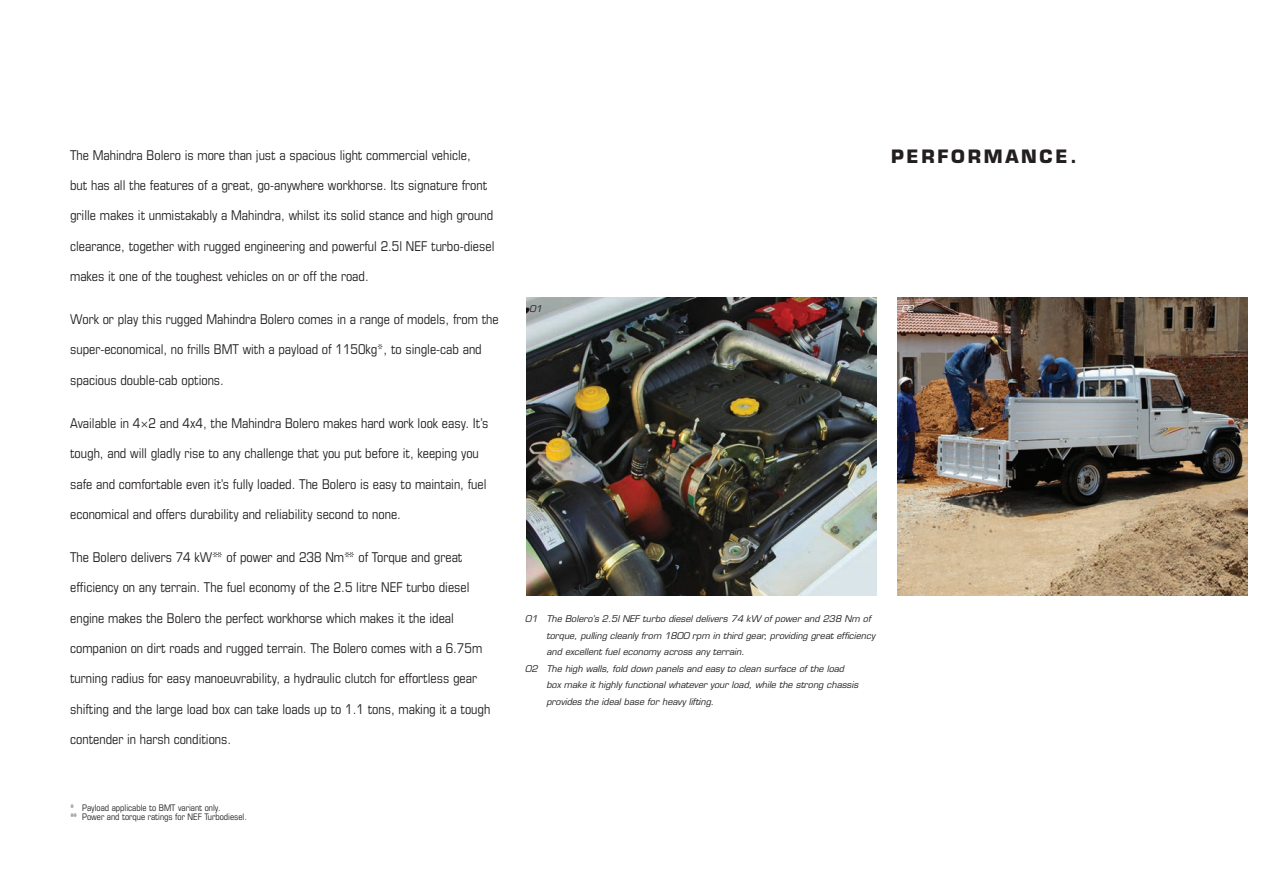
<style>
.page{position:relative;width:1263px;height:893px;background:#fff}
.page>*{position:absolute;margin:0;border:0;box-sizing:border-box;transform-origin:0 0}
.t1{font:700 18px "Eurostile";letter-spacing:.15em;color:#231f20}
.t2{font:condensed 13.5px "Eurostile";color:#231f20}
.t3{font:italic 9px "Eurostile";color:#231f20}
.t4{font:condensed 9px/9px "Eurostile";color:#231f20}
.t5{font:italic 9px "Eurostile";color:#fff}
</style>
<div class="page">
<img style="left:526px;top:298px;width:351px;height:297px">
<img style="left:897px;top:298px;width:351px;height:297px">
<p class="t2" style="left:70px;top:147px;width:402px">The Mahindra Bolero is more than just a spacious light commercial vehicle,</p>
<p class="t2" style="left:70px;top:177px;width:419px">but has all the features of a great, go-anywhere workhorse. Its signature front</p>
<p class="t2" style="left:70px;top:207px;width:425px">grille makes it unmistakably a Mahindra, whilst its solid stance and high ground</p>
<p class="t2" style="left:70px;top:238px;width:426px">clearance, together with rugged engineering and powerful 2.5l NEF turbo-diesel</p>
<p class="t2" style="left:70px;top:268px;width:300px">makes it one of the toughest vehicles on or off the road.</p>
<p class="t2" style="left:70px;top:311px;width:430px">Work or play this rugged Mahindra Bolero comes in a range of models, from the</p>
<p class="t2" style="left:70px;top:341px;width:413px">super-economical, no frills BMT with a payload of 1150kg*, to single-cab and</p>
<p class="t2" style="left:70px;top:372px;width:155px">spacious double-cab options.</p>
<p class="t2" style="left:70px;top:415px;width:420px">Available in 4×2 and 4x4, the Mahindra Bolero makes hard work look easy. It’s</p>
<p class="t2" style="left:70px;top:445px;width:410px">tough, and will gladly rise to any challenge that you put before it, keeping you</p>
<p class="t2" style="left:70px;top:476px;width:418px">safe and comfortable even it’s fully loaded. The Bolero is easy to maintain, fuel</p>
<p class="t2" style="left:70px;top:506px;width:332px">economical and offers durability and reliability second to none.</p>
<p class="t2" style="left:70px;top:549px;width:394px">The Bolero delivers 74 kW** of power and 238 Nm** of Torque and great</p>
<p class="t2" style="left:70px;top:579px;width:401px">efficiency on any terrain. The fuel economy of the 2.5 litre NEF turbo diesel</p>
<p class="t2" style="left:70px;top:610px;width:385px">engine makes the Bolero the perfect workhorse which makes it the ideal</p>
<p class="t2" style="left:70px;top:640px;width:414px">companion on dirt roads and rugged terrain. The Bolero comes with a 6.75m</p>
<p class="t2" style="left:70px;top:670px;width:408px">turning radius for easy manoeuvrability, a hydraulic clutch for effortless gear</p>
<p class="t2" style="left:70px;top:701px;width:422px">shifting and the large load box can take loads up to 1.1 tons, making it a tough</p>
<p class="t2" style="left:70px;top:731px;width:163px">contender in harsh conditions.</p>
<p class="t4" style="left:70px;top:803px;width:178px">* Payload applicable to BMT variant only.<br>** Power and torque ratings for NEF Turbodiesel.</p>
<h1 class="t1" style="left:891px;top:146px;width:187px">PERFORMANCE.</h1>
<p class="t3" style="left:530px;top:303px;width:14px">01</p>
<p class="t5" style="left:902px;top:303px;width:14px">02</p>
<p class="t3" style="left:525px;top:614px;width:347px">01 The Bolero’s 2.5l NEF turbo diesel delivers 74 kW of power and 238 Nm of</p>
<p class="t3" style="left:546px;top:630px;width:330px">torque, pulling cleanly from 1800 rpm in third gear, providing great efficiency</p>
<p class="t3" style="left:546px;top:647px;width:200px">and excellent fuel economy across any terrain.</p>
<p class="t3" style="left:525px;top:663px;width:320px">02 The high walls, fold down panels and easy to clean surface of the load</p>
<p class="t3" style="left:546px;top:680px;width:313px">box make it highly functional whatever your load, while the strong chassis</p>
<p class="t3" style="left:546px;top:696px;width:169px">provides the ideal base for heavy lifting.</p>
</div>
